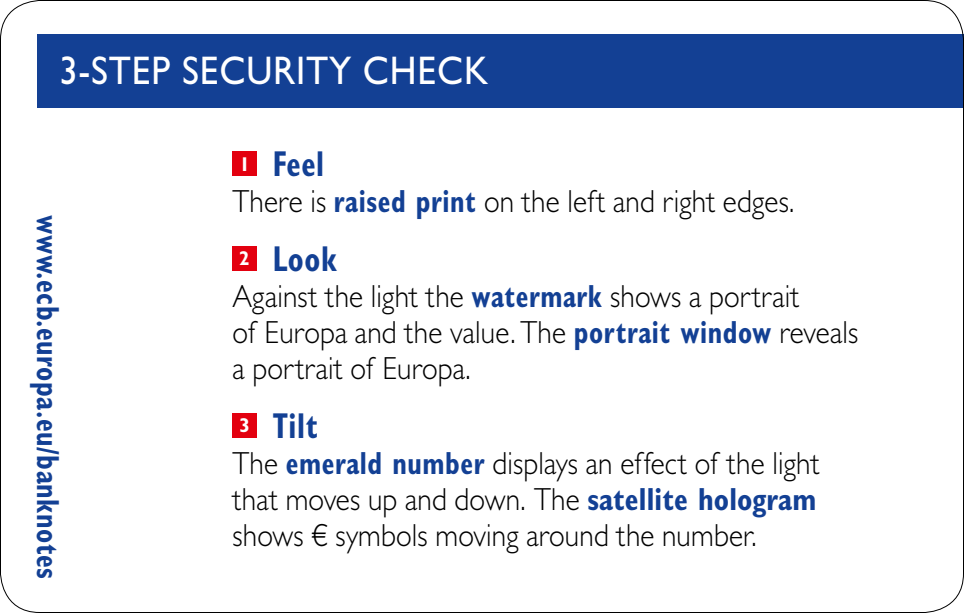
<style>
.page{position:relative;width:964px;height:613px;background:#fff}
.page>*{position:absolute;margin:0;border:0;box-sizing:border-box;transform-origin:0 0}
.t1{font:500 40px "Gill Sans MT Pro";letter-spacing:.02em;color:#fff;scale:.92 1}
.t2{font:700 condensed 36px "Gill Sans MT Pro";letter-spacing:.02em;color:#134094;scale:.85 1}
.t3{font:300 32px/36px "Gill Sans MT Pro";letter-spacing:.005em;color:#000;scale:.92 1}
.t4{font:700 condensed 32px "Gill Sans MT Pro";letter-spacing:.02em;color:#134094;scale:.85 1}
.s1{font-weight:700;font-stretch:condensed;color:#134094}
</style>
<div class="page">
<div style="left:37px;top:34px;width:927px;height:74px;background:#134094"></div>
<div style="left:232px;top:151px;width:25px;height:25px;background:#e3000f"></div>
<div style="left:232px;top:246px;width:25px;height:24px;background:#e3000f"></div>
<div style="left:232px;top:412px;width:25px;height:25px;background:#e3000f"></div>
<p class="t1" style="left:59px;top:47px;width:468px">3-STEP SECURITY CHECK</p>
<p class="t4" style="left:67px;top:215px;width:429px;rotate:90deg">www.ecb.europa.eu/banknotes</p>
<p class="t2" style="left:240px;top:142px;width:101px"><sup>1</sup> Feel</p>
<p class="t3" style="left:232px;top:183px;width:612px">There is <span class="s1">raised print</span> on the left and right edges.</p>
<p class="t2" style="left:240px;top:237px;width:116px"><sup>2</sup> Look</p>
<p class="t3" style="left:232px;top:277px;width:682px">Against the light the <span class="s1">watermark</span> shows a portrait<br>of Europa and the value. The <span class="s1">portrait window</span> reveals a portrait of Europa.</p>
<p class="t2" style="left:240px;top:404px;width:94px"><sup>3</sup> Tilt</p>
<p class="t3" style="left:232px;top:444px;width:640px;text-align:justify">The <span class="s1">emerald number</span> displays an effect of the light that moves up and down. The <span class="s1">satellite hologram </span>shows € symbols moving around the number.</p>
</div>
